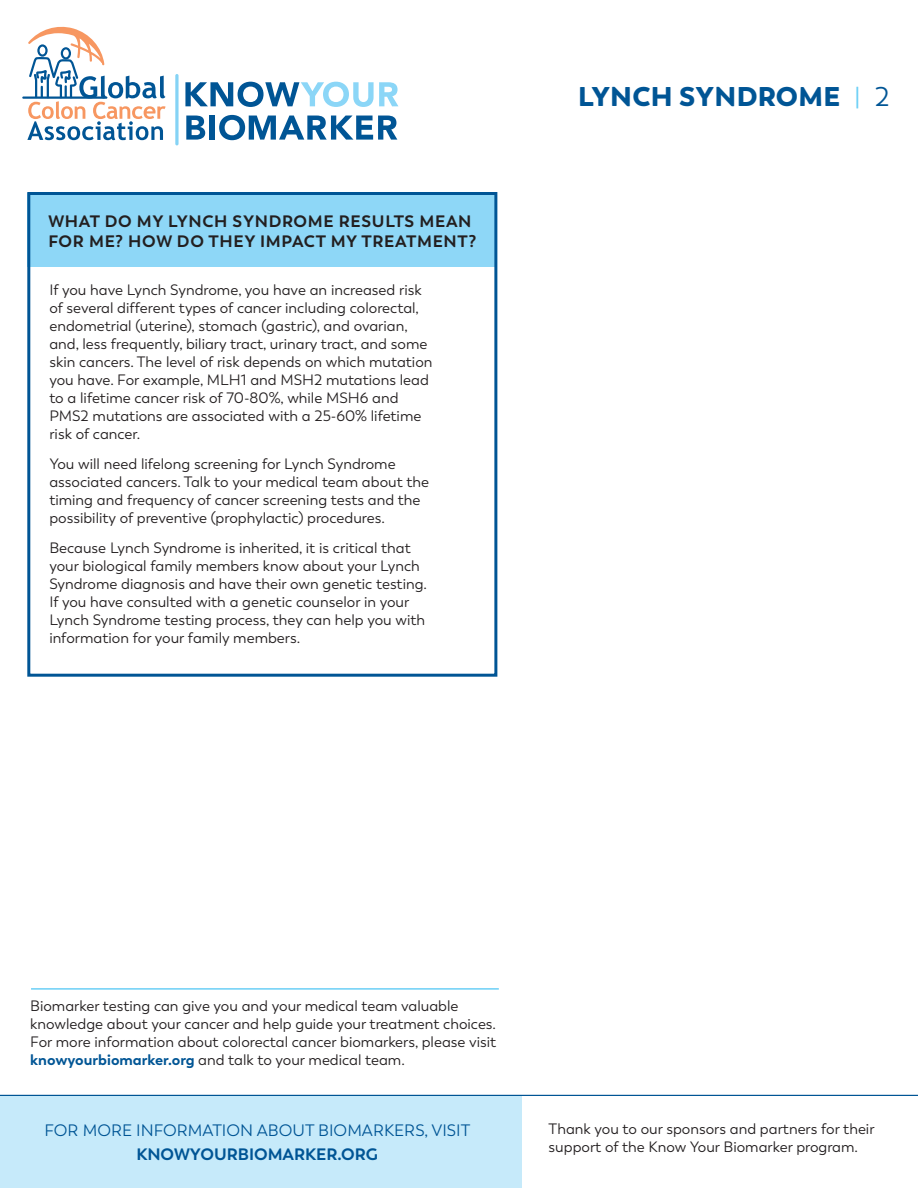
<style>
.page{position:relative;width:918px;height:1188px;background:#fff}
.page>*{position:absolute;margin:0;border:0;box-sizing:border-box;transform-origin:0 0}
.t1{font:900 27px "Boston";letter-spacing:.01em;color:#005595}
.t2{font:700 16.5px/19.8px "Boston";letter-spacing:.04em;color:#231f20}
.t3{font:16.5px "Boston";color:#005595}
.t4{font:700 16.5px "Boston";color:#005595}
.t5{font:15px/18px "Boston";color:#231f20}
.s1{font-weight:400;color:#6bcff6}
.s2{font-weight:400}
.s3{font-weight:700;color:#005595}
</style>
<div class="page">
<div style="left:27px;top:194px;width:467px;height:73px;background:#8ed7f7"></div>
<div style="left:27px;top:192px;width:470px;height:485px;border:3px solid #005595"></div>
<hr style="left:31px;top:988px;width:468px;height:2px;background:#6bcff6">
<hr style="left:0;top:1095px;width:918px;height:1px;background:#005595">
<div style="left:0;top:1096px;width:522px;height:92px;background:#c6eafa"></div>
<hr style="left:22px;top:97px;width:85px;height:2px;background:#005595">
<svg style="left:27px;top:26px;width:139px;height:114px"></svg>
<svg style="left:175px;top:74px;width:4px;height:71px"></svg>
<svg style="left:185px;top:82px;width:213px;height:25px"></svg>
<svg style="left:186px;top:116px;width:19px;height:24px"></svg>
<div style="left:210px;top:116px;width:5px;height:24px;background:#005595"></div>
<svg style="left:219px;top:115px;width:178px;height:25px"></svg>
<p class="t2" style="left:48px;top:211px;width:429px">WHAT DO MY LYNCH SYNDROME RESULTS MEAN<br>FOR ME? HOW DO THEY IMPACT MY TREATMENT?</p>
<p class="t5" style="left:49px;top:281px;width:385px">If you have Lynch Syndrome, you have an increased risk of several different types of cancer including colorectal, endometrial (uterine), stomach (gastric), and ovarian, and, less frequently, biliary tract, urinary tract, and some skin cancers. The level of risk depends on which mutation you have. For example, MLH1 and MSH2 mutations lead to a lifetime cancer risk of 70-80%, while MSH6 and PMS2 mutations are associated with a 25-60% lifetime risk of cancer.</p>
<p class="t5" style="left:49px;top:455px;width:381px">You will need lifelong screening for Lynch Syndrome associated cancers. Talk to your medical team about the timing and frequency of cancer screening tests and the possibility of preventive (prophylactic) procedures.</p>
<p class="t5" style="left:49px;top:539px;width:379px">Because Lynch Syndrome is inherited, it is critical that your biological family members know about your Lynch Syndrome diagnosis and have their own genetic testing.<br>If you have consulted with a genetic counselor in your Lynch Syndrome testing process, they can help you with information for your family members.</p>
<h1 class="t1" style="left:578px;top:79px;width:313px">LYNCH SYNDROME <span class="s1">|</span> <span class="s2">2</span></h1>
<p class="t5" style="left:30px;top:997px;width:468px">Biomarker testing can give you and your medical team valuable knowledge about your cancer and help guide your treatment choices.<br>For more information about colorectal cancer biomarkers, please visit <span class="s3">knowyourbiomarker.org</span> and talk to your medical team.</p>
<p class="t3" style="left:45px;top:1120px;width:427px">FOR MORE INFORMATION ABOUT BIOMARKERS, VISIT</p>
<p class="t4" style="left:136px;top:1144px;width:243px">KNOWYOURBIOMARKER.ORG</p>
<p class="t5" style="left:549px;top:1120px;width:327px">Thank you to our sponsors and partners for their support of the Know Your Biomarker program.</p>
</div>
